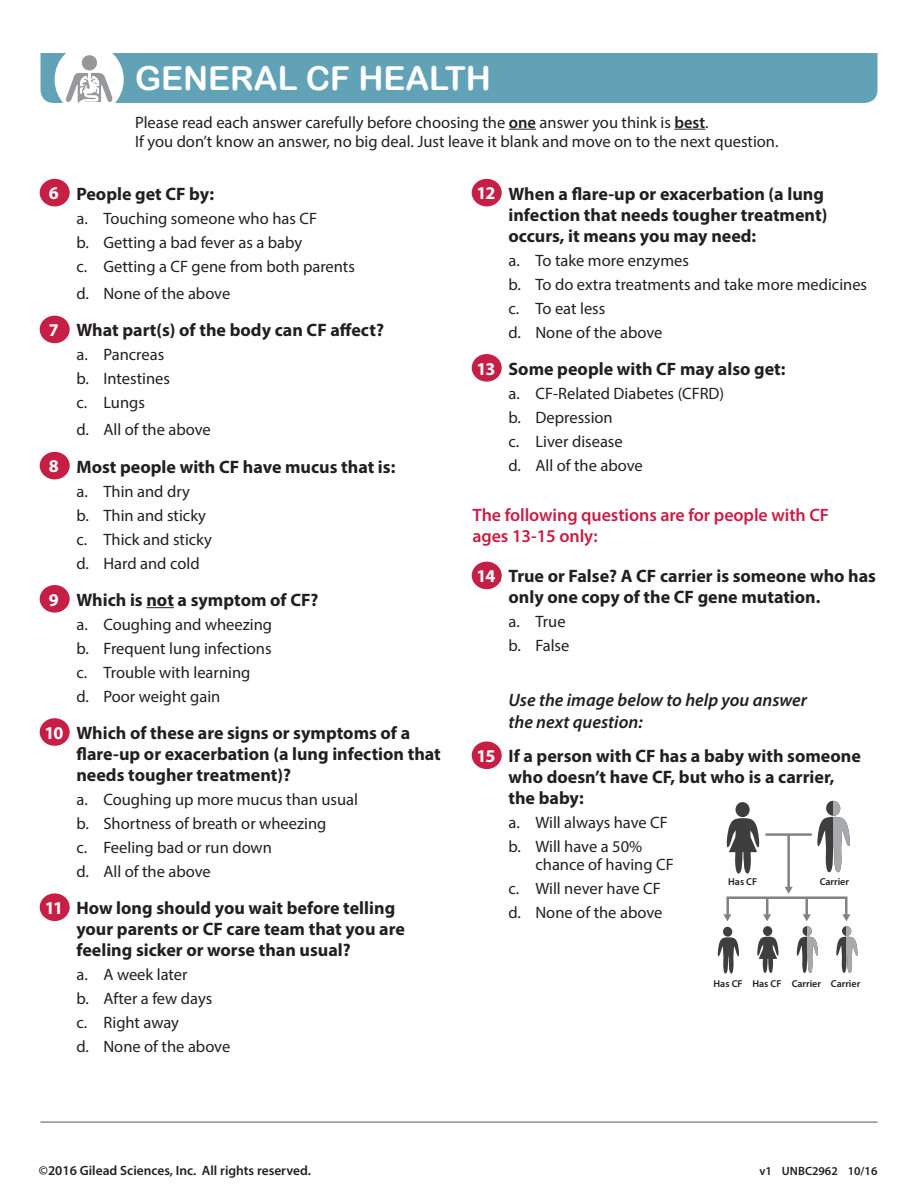
<style>
.page{position:relative;width:918px;height:1188px;background:#fff}
.page>*{position:absolute;margin:0;border:0;box-sizing:border-box;transform-origin:0 0}
.t1{font:33px "Arial Rounded MT Bold";color:#fff}
.t2{font:700 18px/21px "Myriad Pro";color:#231f20}
.t3{font:600 18px/21.6px "Myriad Pro";letter-spacing:-.005em;color:#c71e45}
.t4{font:italic 600 18px/21.6px "Myriad Pro";color:#231f20}
.t5{font:700 18px "Myriad Pro";letter-spacing:-.065em;color:#fff}
.t6{font:16.5px/24px "Myriad Pro";color:#231f20}
.t7{font:600 13.5px "Myriad Pro";color:#231f20}
.t8{font:600 12px "Myriad Pro";color:#231f20}
.t9{font:600 10.05px "Myriad Pro";color:#231f20}
.s1{font-weight:600}
</style>
<div class="page">
<svg style="left:40px;top:53px;width:838px;height:50px"></svg>
<svg style="left:509px;top:129px;width:27px;height:1px"></svg>
<hr style="left:674px;top:129px;width:31px;height:1px;background:#231f20">
<hr style="left:40px;top:1122px;width:837px;height:1px;background:#515459">
<svg style="left:146px;top:607px;width:28px;height:1px"></svg>
<div style="left:40px;top:179px;width:30px;height:27px;background:#c71e45;border-radius:50%"></div>
<div style="left:40px;top:316px;width:30px;height:27px;background:#c71e45;border-radius:50%"></div>
<div style="left:40px;top:452px;width:30px;height:27px;background:#c71e45;border-radius:50%"></div>
<div style="left:40px;top:585px;width:30px;height:28px;background:#c71e45;border-radius:50%"></div>
<div style="left:40px;top:718px;width:30px;height:28px;background:#c71e45;border-radius:50%"></div>
<div style="left:40px;top:893px;width:30px;height:28px;background:#c71e45;border-radius:50%"></div>
<div style="left:472px;top:179px;width:30px;height:27px;background:#c71e45;border-radius:50%"></div>
<div style="left:472px;top:354px;width:30px;height:28px;background:#c71e45;border-radius:50%"></div>
<div style="left:472px;top:562px;width:30px;height:27px;background:#c71e45;border-radius:50%"></div>
<div style="left:472px;top:741px;width:30px;height:28px;background:#c71e45;border-radius:50%"></div>
<svg style="left:717px;top:800px;width:141px;height:174px"></svg>
<h1 class="t1" style="left:135px;top:59px;width:357px">GENERAL CF HEALTH</h1>
<p class="t6" style="left:135px;top:112px;width:645px;line-height:19.5px">Please read each answer carefully before choosing the <span class="s1">one</span> answer you think is <span class="s1">best</span>.<br>If you don’t know an answer, no big deal. Just leave it blank and move on to the next question.</p>
<p class="t2" style="left:49px;top:183px;width:166px">4. People get CF by:</p>
<p class="t6" style="left:76px;top:206px;width:280px">a. Touching someone who has CF<br>b. Getting a bad fever as a baby<br>c. Getting a CF gene from both parents</p>
<p class="t6" style="left:76px;top:282px;width:155px">d. None of the above</p>
<p class="t2" style="left:49px;top:319px;width:336px">5. What part(s) of the body can CF affect?</p>
<p class="t6" style="left:76px;top:343px;width:95px">a. Pancreas b. Intestines c. Lungs</p>
<p class="t6" style="left:76px;top:418px;width:136px">d. All of the above</p>
<p class="t2" style="left:49px;top:456px;width:347px">6. Most people with CF have mucus that is:</p>
<p class="t6" style="left:76px;top:479px;width:137px">a. Thin and dry<br>b. Thin and sticky c. Thick and sticky d. Hard and cold</p>
<p class="t2" style="left:49px;top:589px;width:271px">7. Which is not a symptom of CF?</p>
<p class="t6" style="left:76px;top:612px;width:197px">a. Coughing and wheezing b. Frequent lung infections c. Trouble with learning<br>d. Poor weight gain</p>
<p class="t2" style="left:76px;top:722px;width:366px;text-indent:-27px">8. Which of these are signs or symptoms of a flare-up or exacerbation (a lung infection that needs tougher treatment)?</p>
<p class="t6" style="left:76px;top:787px;width:283px">a. Coughing up more mucus than usual b. Shortness of breath or wheezing<br>c. Feeling bad or run down<br>d. All of the above</p>
<p class="t2" style="left:76px;top:897px;width:330px;text-indent:-27px">9. How long should you wait before telling your parents or CF care team that you are feeling sicker or worse than usual?</p>
<p class="t6" style="left:76px;top:962px;width:155px">a. A week later<br>b. After a few days<br>c. Right away<br>d. None of the above</p>
<p class="t5" style="left:49px;top:182px;width:11px">6</p>
<p class="t5" style="left:49px;top:318px;width:11px">7</p>
<p class="t5" style="left:49px;top:455px;width:11px">8</p>
<p class="t5" style="left:49px;top:588px;width:11px">9</p>
<p class="t5" style="left:44px;top:721px;width:21px">10</p>
<p class="t5" style="left:45px;top:896px;width:20px">11</p>
<p class="t2" style="left:508px;top:183px;width:320px;text-indent:-27px">10 When a flare-up or exacerbation (a lung infection that needs tougher treatment) occurs, it means you may need:</p>
<p class="t6" style="left:508px;top:248px;width:360px">a. To take more enzymes<br>b. To do extra treatments and take more medicines c. To eat less<br>d. None of the above</p>
<p class="t2" style="left:508px;top:358px;width:279px">Some people with CF may also get:</p>
<p class="t6" style="left:508px;top:381px;width:217px">a. CF-Related Diabetes (CFRD) b. Depression<br>c. Liver disease<br>d. All of the above</p>
<p class="t5" style="left:477px;top:182px;width:20px">12</p>
<p class="t5" style="left:477px;top:357px;width:20px">13</p>
<p class="t3" style="left:472px;top:503px;width:358px">The following questions are for people with CF ages 13-15 only:</p>
<p class="t2" style="left:508px;top:565px;width:369px;text-indent:-27px">12 True or False? A CF carrier is someone who has only one copy of the CF gene mutation.</p>
<p class="t6" style="left:508px;top:610px;width:62px">a. True b. False</p>
<p class="t5" style="left:477px;top:564px;width:20px">14</p>
<p class="t4" style="left:508px;top:689px;width:300px">Use the image below to help you answer the next question:</p>
<p class="t2" style="left:508px;top:745px;width:354px;text-indent:-27px">13 If a person with CF has a baby with someone who doesn’t have CF, but who is a carrier, the baby:</p>
<p class="t6" style="left:508px;top:811px;width:161px">a. Will always have CF b. Will have a 50%</p>
<p class="t6" style="left:508px;top:853px;width:167px;text-indent:27px">chance of having CF c. Will never have CF d. None of the above</p>
<p class="t5" style="left:477px;top:744px;width:20px">15</p>
<p class="t9" style="left:820px;top:875px;width:31px">Carrier</p>
<p class="t9" style="left:728px;top:875px;width:31px">Has CF</p>
<p class="t9" style="left:714px;top:977px;width:69px">Has CF Has CF</p>
<p class="t9" style="left:792px;top:977px;width:70px">Carrier Carrier</p>
<p class="t7" style="left:39px;top:1162px;width:274px">©2016 Gilead Sciences, Inc. All rights reserved.</p>
<p class="t8" style="left:760px;top:1164px;width:119px">v1 UNBC2962 10/16</p>
</div>
